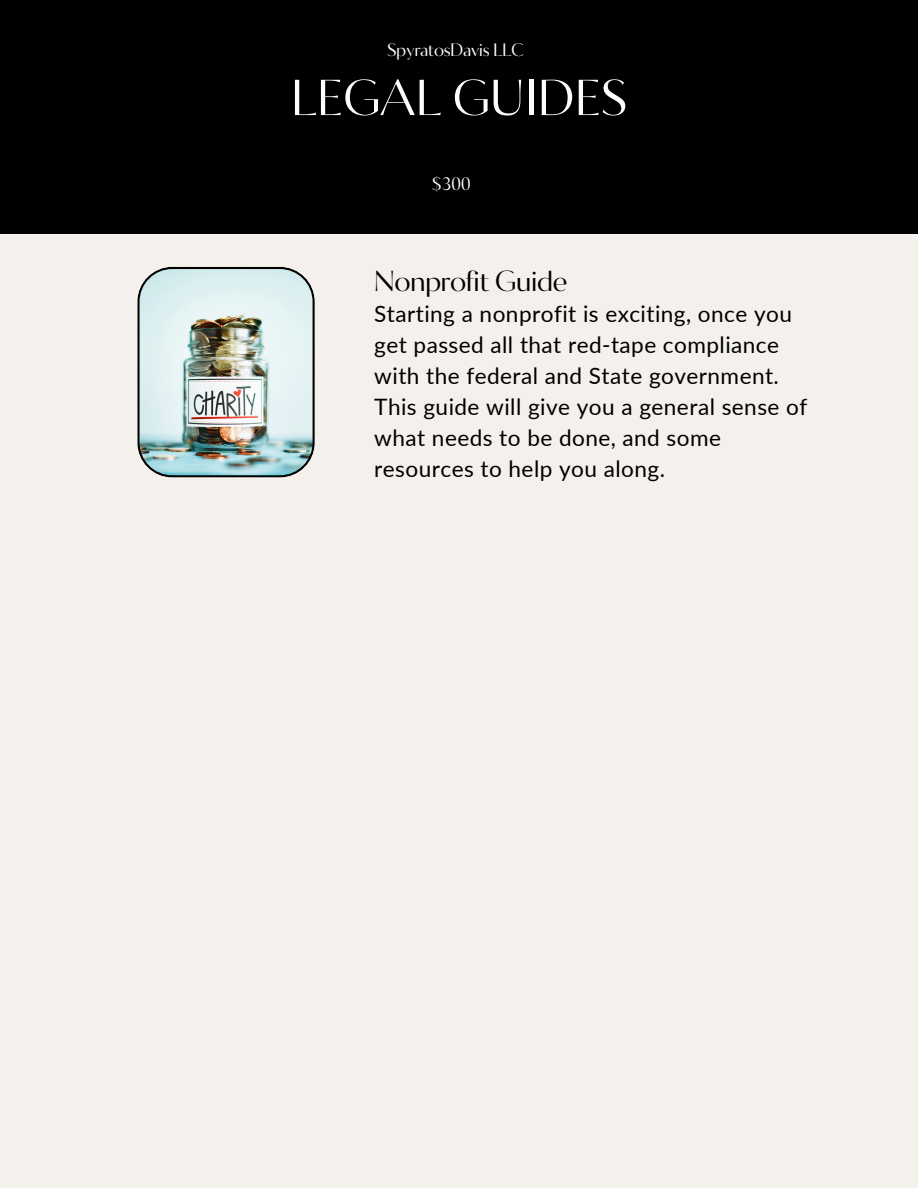
<style>
.page{position:relative;width:918px;height:1188px;background:#f4f1ec}
.page>*{position:absolute;margin:0;border:0;box-sizing:border-box;transform-origin:0 0}
.t1{font:50.4px "Circe Contrast";letter-spacing:-.005em;color:#fffdfe}
.t2{font:28.95px "Circe Contrast";letter-spacing:-.02em;color:#000}
.t3{font:22.65px/31px "Lato";letter-spacing:.02em;color:#000}
.t4{font:18px "Circe Contrast";letter-spacing:-.02em;color:#fffdfe}
</style>
<div class="page">
<div style="left:0;top:0;width:918px;height:233px;background:#000"></div>
<img style="left:137px;top:267px;width:178px;height:210px">
<h2 class="t4" style="left:387px;top:39px;width:138px">SpyratosDavis LLC</h2>
<p class="t1" style="left:291px;top:69px;width:338px">LEGAL GUIDES</p>
<h3 class="t4" style="left:432px;top:173px;width:41px">$300</h3>
<p class="t2" style="left:374px;top:265px;width:195px">Nonprofit Guide</p>
<h1 class="t3" style="left:374px;top:298px;width:435px">Starting a nonprofit is exciting, once you get passed all that red-tape compliance with the federal and State government.<br>This guide will give you a general sense of what needs to be done, and some resources to help you along.</h1>
</div>
